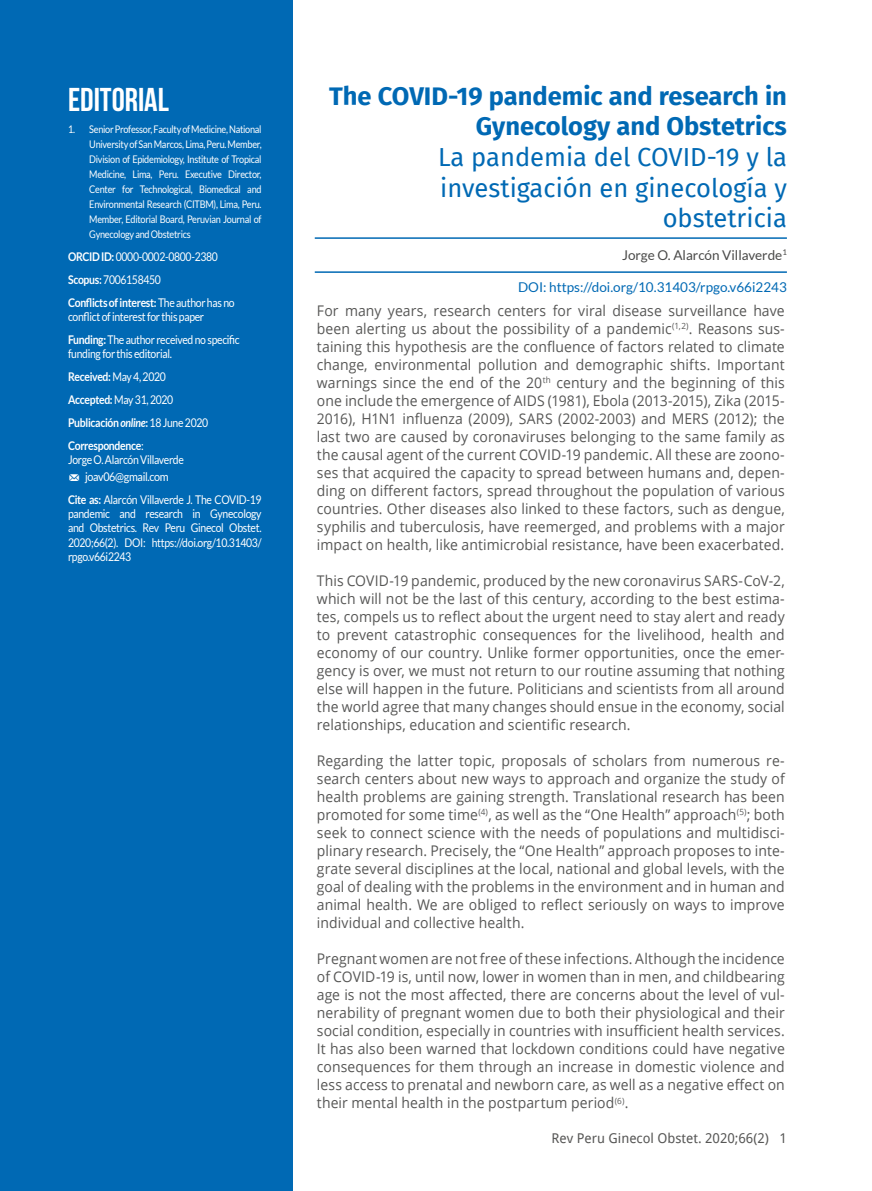
<style>
.page{position:relative;width:872px;height:1191px;background:#fff}
.page>*{position:absolute;margin:0;border:0;box-sizing:border-box;transform-origin:0 0}
.t1{font:700 33px "Bebas Neue";color:#fff}
.t2{font:25.5px/30.6px "Fira Sans";color:#0069b4;text-align:right}
.t3{font:700 25.5px/30.6px "Fira Sans";color:#0069b4;text-align:right}
.t4{font:14.7px/18px "Open Sans";letter-spacing:.005em;color:#575756;text-align:justify;scale:.95 1}
.t5{font:13.5px "Lato";color:#0069b4}
.t6{font:13.5px "Droid Sans";color:#575756}
.t7{font:13.5px "Lato";color:#4a4a49}
.t8{font:12px/23px "Lato";letter-spacing:-.03em;color:#fff;scale:.87 1}
.t9{font:10.5px/15px "Lato";letter-spacing:-.03em;color:#fff;text-align:justify;scale:.87 1}
.s1{font-weight:700}
.s2{font-weight:700;font-style:italic}
.s3{font-family:"Modern Pictograms";font-size:13.5px}
</style>
<div class="page">
<div style="left:0;top:0;width:293px;height:1191px;background:#0069b4"></div>
<hr style="left:315px;top:237px;width:472px;height:2px;background:#0069b4">
<hr style="left:315px;top:271px;width:472px;height:2px;background:#0069b4">
<h1 class="t1" style="left:68px;top:82px;width:102px">EDITORIAL</h1>
<p class="t9" style="left:89px;top:121px;width:199px;text-indent:-21px">1. Senior Professor, Faculty of Medicine, National University of San Marcos, Lima, Peru. Member, Division of Epidemiology, Institute of Tropical Medicine, Lima, Peru. Executive Director, Center for Technological, Biomedical and Environmental Research (CITBM), Lima, Peru.<br>Member, Editorial Board, Peruvian Journal of Gynecology and Obstetrics</p>
<p class="t8" style="left:68px;top:245px;width:193px"><span class="s1">ORCID ID:</span> 0000-0002-0800-2380<br><span class="s1">Scopus:</span> 7006158450<br><span class="s1">Conflicts of interest:</span> The author has no</p>
<p class="t8" style="left:68px;top:305px;width:199px">conflict of interest for this paper<br><span class="s1">Funding:</span> The author received no specific</p>
<p class="t8" style="left:68px;top:342px;width:163px">funding for this editorial.<br><span class="s1">Received:</span> May 4, 2020<br><span class="s1">Accepted:</span> May 31, 2020<br><span class="s1">Publicación</span> <span class="s2">online</span><span class="s1">:</span> 18 June 2020<br><span class="s1">Correspondence</span>:</p>
<p class="t8" style="left:68px;top:452px;width:135px;line-height:16.2px">Jorge O. Alarcón Villaverde <span class="s3">m</span> joav06@gmail.com</p>
<p class="t8" style="left:68px;top:492px;width:224px;line-height:14.4px;text-align:justify"><span class="s1">Cite as:</span> Alarcón Villaverde J. The COVID-19 pandemic and research in Gynecology and Obstetrics. Rev Peru Ginecol Obstet.<br>2020;66(2). DOI: https://doi.org/10.31403/ rpgo.v66i2243</p>
<h2 class="t3" style="left:329px;top:79px;width:459px">The COVID-19 pandemic and research in<br>Gynecology and Obstetrics</h2>
<h2 class="t2" style="left:438px;top:141px;width:350px">La pandemia del COVID-19 y la investigación en ginecología y obstetricia</h2>
<p class="t7" style="left:622px;top:247px;width:166px">Jorge O. Alarcón Villaverde<sup>1</sup></p>
<p class="t5" style="left:518px;top:279px;width:270px">DOI: https://doi.org/10.31403/rpgo.v66i2243</p>
<p class="t4" style="left:317px;top:301px;width:494px">For many years, research centers for viral disease surveillance have been alerting us about the possibility of a pandemic<sup>(1,2)</sup>. Reasons sus&shy;taining this hypothesis are the confluence of factors related to climate change, environmental pollution and demographic shifts. Important warnings since the end of the 20<sup>th</sup> century and the beginning of this one include the emergence of AIDS (1981), Ebola (2013-2015), Zika (2015- 2016), H1N1 influenza (2009), SARS (2002-2003) and MERS (2012); the last two are caused by coronaviruses belonging to the same family as the causal agent of the current COVID-19 pandemic. All these are zoono&shy;ses that acquired the capacity to spread between humans and, depen&shy;ding on different factors, spread throughout the population of various countries. Other diseases also linked to these factors, such as dengue, syphilis and tuberculosis, have reemerged, and problems with a major impact on health, like antimicrobial resistance, have been exacerbated.</p>
<p class="t4" style="left:317px;top:571px;width:494px">This COVID-19 pandemic, produced by the new coronavirus SARS-CoV-2, which will not be the last of this century, according to the best estima&shy;tes, compels us to reflect about the urgent need to stay alert and ready to prevent catastrophic consequences for the livelihood, health and economy of our country. Unlike former opportunities, once the emer&shy;gency is over, we must not return to our routine assuming that nothing else will happen in the future. Politicians and scientists from all around the world agree that many changes should ensue in the economy, social relationships, education and scientific research.</p>
<p class="t4" style="left:317px;top:751px;width:494px">Regarding the latter topic, proposals of scholars from numerous re&shy;search centers about new ways to approach and organize the study of health problems are gaining strength. Translational research has been promoted for some time<sup>(4)</sup>, as well as the “One Health” approach<sup>(5)</sup>; both seek to connect science with the needs of populations and multidisci&shy;plinary research. Precisely, the “One Health” approach proposes to inte&shy;grate several disciplines at the local, national and global levels, with the goal of dealing with the problems in the environment and in human and animal health. We are obliged to reflect seriously on ways to improve individual and collective health.</p>
<p class="t4" style="left:317px;top:949px;width:494px">Pregnant women are not free of these infections. Although the incidence of COVID-19 is, until now, lower in women than in men, and childbearing age is not the most affected, there are concerns about the level of vul&shy;nerability of pregnant women due to both their physiological and their social condition, especially in countries with insufficient health services.<br>It has also been warned that lockdown conditions could have negative consequences for them through an increase in domestic violence and less access to prenatal and newborn care, as well as a negative effect on their mental health in the postpartum period<sup>(6)</sup>.</p>
<p class="t6" style="left:551px;top:1128px;width:237px">Rev Peru Ginecol Obstet. 2020;66(2) 1</p>
</div>
